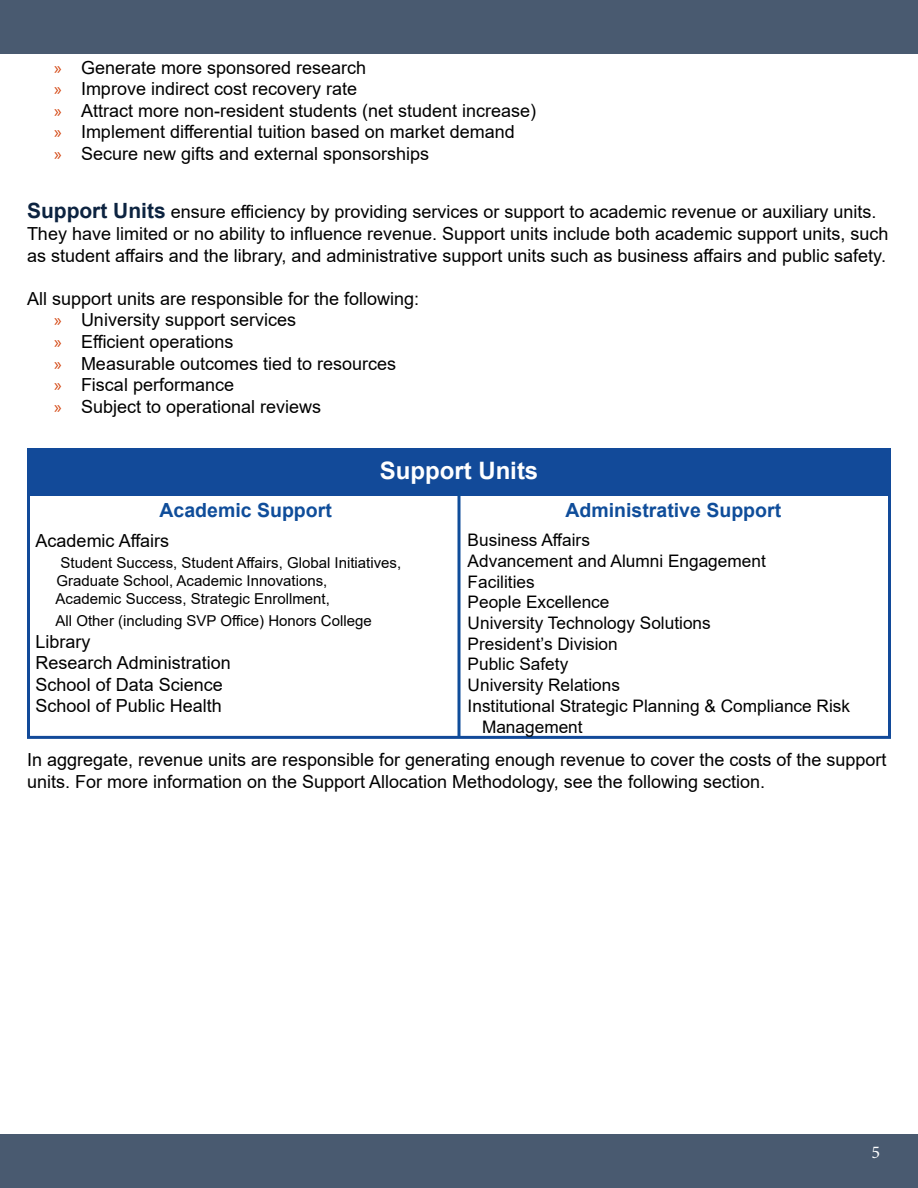
<style>
.page{position:relative;width:918px;height:1188px;background:#fff}
.page>*{position:absolute;margin:0;border:0;box-sizing:border-box;transform-origin:0 0}
.t1{font:700 24px "Arial";color:#fff}
.t2{font:700 19.5px "Arial";color:#0f4d9a}
.t3{font:18px/21.6px "Arial";color:#000}
.t4{font:18px "Minion Pro";color:#fff}
.t5{font:17.25px "Arial";color:#000}
.t6{font:15px/18px "Arial";color:#000}
.s1{font-family:"Myriad Pro";color:#d3430d}
.s2{font-weight:700;font-size:21px;color:#0c2340}
</style>
<div class="page">
<div style="left:0;top:1134px;width:918px;height:54px;background:#495a70"></div>
<div style="left:0;top:0;width:918px;height:54px;background:#495a70"></div>
<div style="left:27px;top:448px;width:864px;height:48px;background:#124a99"></div>
<div style="left:27px;top:490px;width:864px;height:249px;border:3px solid #124a99"></div>
<hr style="left:458px;top:489px;width:2px;height:249px;background:#0f4d9a">
<p class="t3" style="left:54px;top:56px;width:484px"><span class="s1">»</span> Generate more sponsored research<br><span class="s1">»</span> Improve indirect cost recovery rate<br><span class="s1">»</span> Attract more non-resident students (net student increase) <span class="s1">»</span> Implement differential tuition based on market demand<br><span class="s1">»</span> Secure new gifts and external sponsorships</p>
<p class="t3" style="left:27px;top:201px;width:863px"><span class="s2">Support Units</span> ensure efficiency by providing services or support to academic revenue or auxiliary units.<br>They have limited or no ability to influence revenue. Support units include both academic support units, such as student affairs and the library, and administrative support units such as business affairs and public safety.</p>
<p class="t3" style="left:54px;top:287px;width:367px;text-indent:-27px">All support units are responsible for the following: <span class="s1">»</span> University support services<br><span class="s1">»</span> Efficient operations<br><span class="s1">»</span> Measurable outcomes tied to resources<br><span class="s1">»</span> Fiscal performance<br><span class="s1">»</span> Subject to operational reviews</p>
<h1 class="t1" style="left:380px;top:453px;width:160px">Support Units</h1>
<p class="t2" style="left:160px;top:497px;width:174px">Academic Support</p>
<p class="t2" style="left:566px;top:497px;width:217px">Administrative Support</p>
<p class="t3" style="left:36px;top:530px;width:135px">Academic Affairs</p>
<p class="t6" style="left:56px;top:554px;width:347px;text-indent:5px">Student Success, Student Affairs, Global Initiatives,<br>Graduate School, Academic Innovations,<br>Academic Success, Strategic Enrollment,</p>
<p class="t6" style="left:56px;top:612px;width:318px">All Other (including SVP Office) Honors College</p>
<p class="t3" style="left:36px;top:630px;width:197px">Library<br>Research Administration<br>School of Data Science<br>School of Public Health</p>
<p class="t5" style="left:468px;top:528px;width:124px">Business Affairs</p>
<p class="t5" style="left:468px;top:549px;width:300px">Advancement and Alumni Engagement</p>
<p class="t5" style="left:468px;top:570px;width:69px">Facilities</p>
<p class="t5" style="left:468px;top:590px;width:143px">People Excellence</p>
<p class="t5" style="left:468px;top:611px;width:245px">University Technology Solutions</p>
<p class="t5" style="left:468px;top:632px;width:152px">President’s Division</p>
<p class="t5" style="left:468px;top:653px;width:102px">Public Safety</p>
<p class="t5" style="left:468px;top:673px;width:154px">University Relations</p>
<p class="t5" style="left:468px;top:694px;width:384px">Institutional Strategic Planning &amp; Compliance Risk</p>
<p class="t5" style="left:482px;top:715px;width:102px">Management</p>
<p class="t3" style="left:27px;top:749px;width:861px">In aggregate, revenue units are responsible for generating enough revenue to cover the costs of the support units. For more information on the Support Allocation Methodology, see the following section.</p>
<p class="t4" style="left:872px;top:1140px;width:10px">5</p>
</div>
